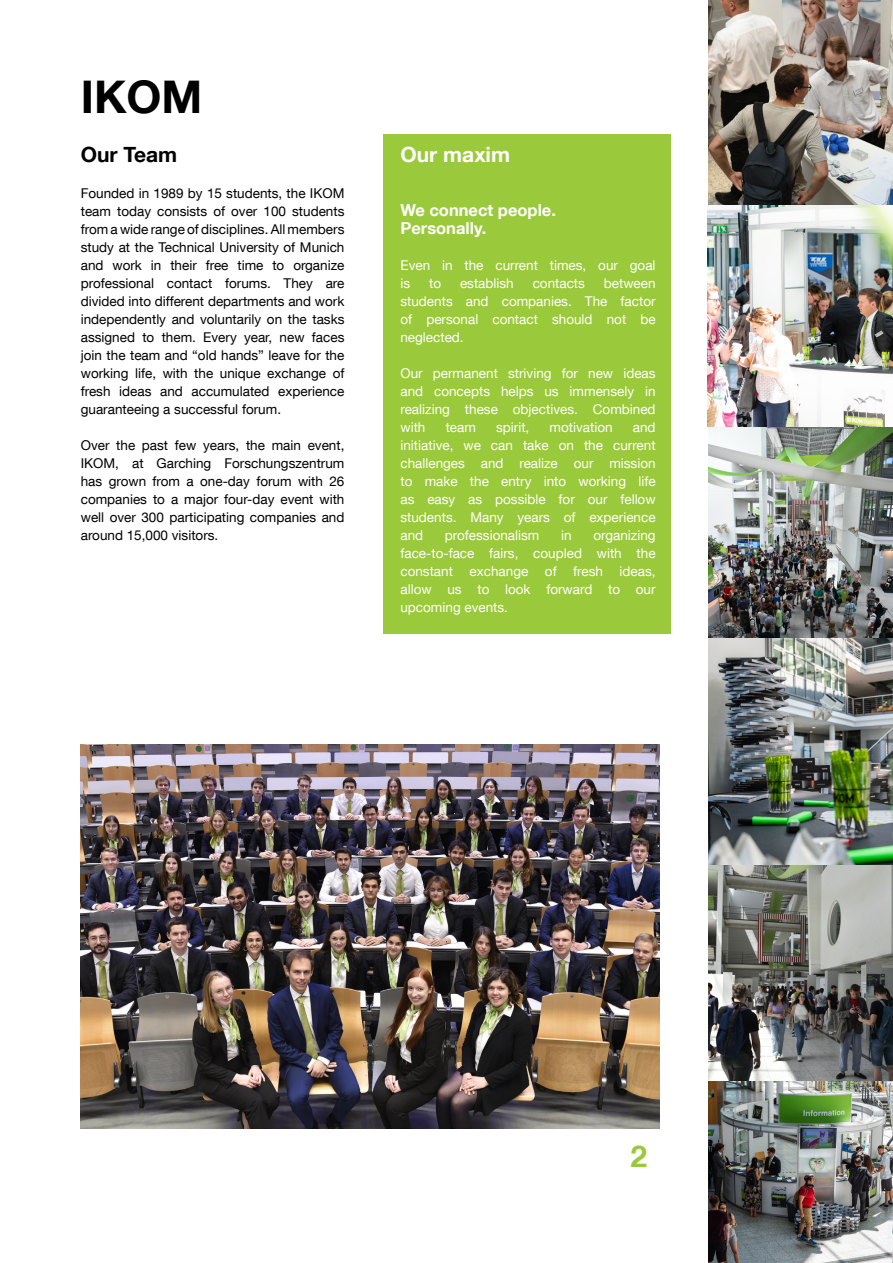
<style>
.page{position:relative;width:893px;height:1263px;background:#fff}
.page>*{position:absolute;margin:0;border:0;box-sizing:border-box;transform-origin:0 0}
.t1{font:700 45px "TUM Neue Helvetica";color:#000}
.t2{font:700 30px "TUM Neue Helvetica";color:#9aca3c}
.t3{font:700 21px "TUM Neue Helvetica";color:#fff}
.t4{font:700 21px "TUM Neue Helvetica";color:#000}
.t5{font:700 16.5px/18px "TUM Neue Helvetica";color:#fff}
.t6{font:13.5px/18px "TUM Neue Helvetica";color:#000;text-align:justify}
.t7{font:13.5px/18px "TUM Neue Helvetica";color:#fff;text-align:justify}
</style>
<div class="page">
<div style="left:383px;top:134px;width:287px;height:500px;background:#9aca3c"></div>
<img style="left:708px;top:0;width:185px;height:639px">
<img style="left:708px;top:639px;width:185px;height:624px">
<img style="left:81px;top:744px;width:578px;height:384px">
<h1 class="t1" style="left:81px;top:68px;width:123px">IKOM</h1>
<h3 class="t4" style="left:81px;top:141px;width:98px">Our Team</h3>
<p class="t6" style="left:81px;top:184px;width:265px">Founded in 1989 by 15 students, the IKOM team today consists of over 100 students from a wide range of disciplines. All members study at the Technical University of Munich and work in their free time to organize professional contact forums. They are divided into different departments and work independently and voluntarily on the tasks assigned to them. Every year, new faces join the team and “old hands” leave for the working life, with the unique exchange of fresh ideas and accumulated experience guaranteeing a successful forum.</p>
<p class="t6" style="left:81px;top:436px;width:265px">Over the past few years, the main event, IKOM, at Garching Forschungszentrum has grown from a one-day forum with 26 companies to a major four-day event with well over 300 participating companies and around 15,000 visitors.</p>
<h3 class="t3" style="left:400px;top:141px;width:111px">Our maxim</h3>
<p class="t5" style="left:400px;top:201px;width:157px">We connect people.<br>Personally.</p>
<p class="t7" style="left:400px;top:256px;width:257px">Even in the current times, our goal is</p>
<p class="t7" style="left:400px;top:274px;width:257px;text-indent:203px">between students and companies. The factor of personal contact should not be neglected.</p>
<p class="t7" style="left:400px;top:364px;width:257px">Our permanent striving for new ideas and concepts helps us immensely in realizing these objectives. Combined with</p>
<p class="t7" style="left:429px;top:274px;width:14px">to</p>
<p class="t7" style="left:460px;top:274px;width:55px">establish</p>
<p class="t7" style="left:533px;top:274px;width:54px">contacts</p>
<p class="t7" style="left:400px;top:418px;width:257px;text-indent:232px">and initiative, we can take on the current challenges and realize our mission to make the entry into working life as easy as possible for our fellow students. Many years of experience and</p>
<p class="t7" style="left:446px;top:418px;width:32px">team</p>
<p class="t7" style="left:496px;top:418px;width:35px">spirit,</p>
<p class="t7" style="left:550px;top:418px;width:65px">motivation</p>
<p class="t7" style="left:445px;top:526px;width:96px">professionalism</p>
<p class="t7" style="left:561px;top:526px;width:12px">in</p>
<p class="t7" style="left:400px;top:526px;width:257px;text-indent:193px">organizing face-to-face fairs, coupled with the constant exchange of fresh ideas, allow us to look forward to our upcoming events.</p>
<h2 class="t2" style="left:630px;top:1137px;width:18px">2</h2>
</div>
